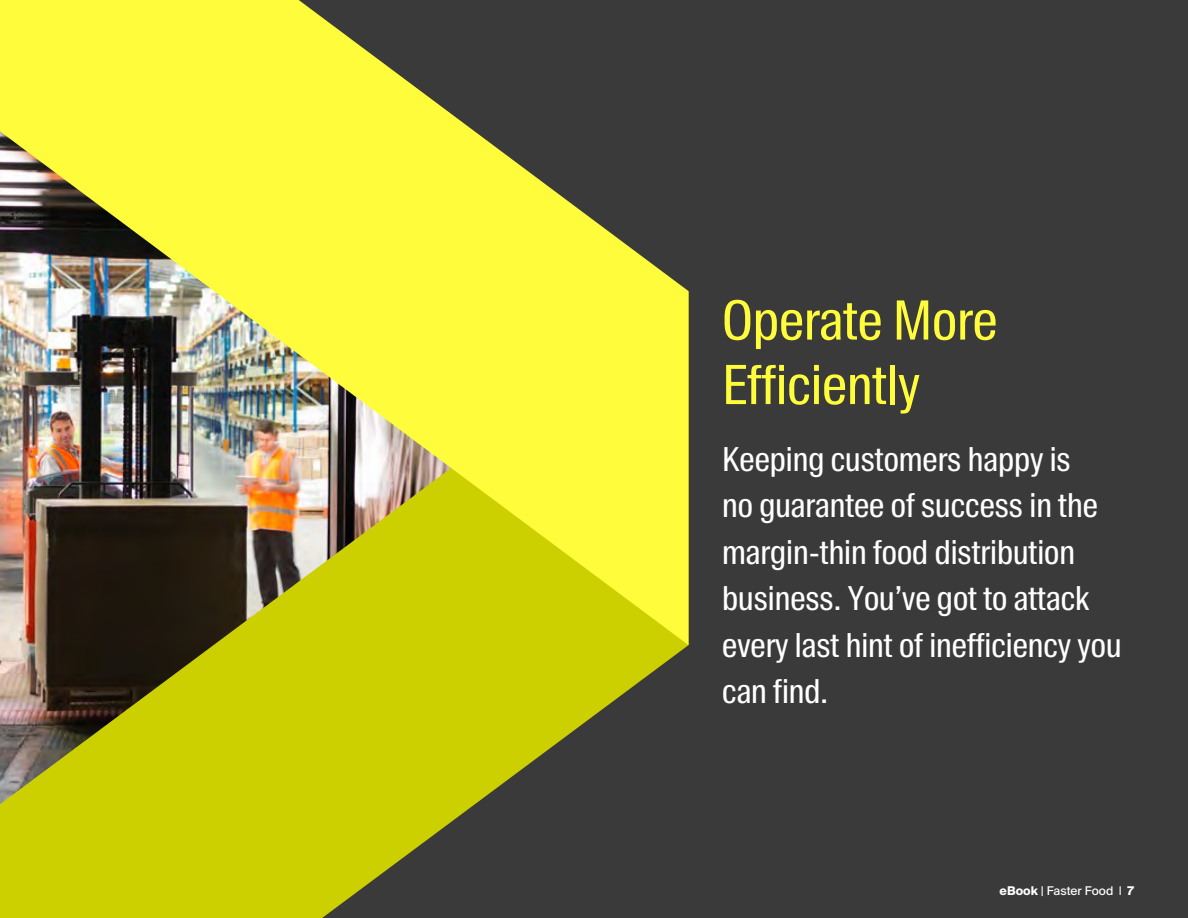
<style>
.page{position:relative;width:1188px;height:918px;background:#3a3a3a}
.page>*{position:absolute;margin:0;border:0;box-sizing:border-box;transform-origin:0 0}
.t1{font:54px/64.5px "Suisse Intl Cond";color:#fffc3b}
.t2{font:33px/46.5px "Suisse Intl Cond";color:#fff}
.t3{font:12px "Suisse Intl";color:#fff}
.s1{font-weight:700}
</style>
<div class="page">
<svg style="left:0;top:645px;width:688px;height:273px;fill:#cccf00"></svg>
<img style="left:0;top:0;width:688px;height:645px">
<h1 class="t1" style="left:722px;top:289px;width:277px">Operate More<br>Efficiently</h1>
<p class="t2" style="left:722px;top:436px;width:401px">Keeping customers happy is<br>no guarantee of success in the margin-thin food distribution business. You’ve got to attack every last hint of inefficiency you can find.</p>
<p class="t3" style="left:1000px;top:883px;width:136px"><span class="s1">eBook</span> | Faster Food | <span class="s1">7</span></p>
</div>
